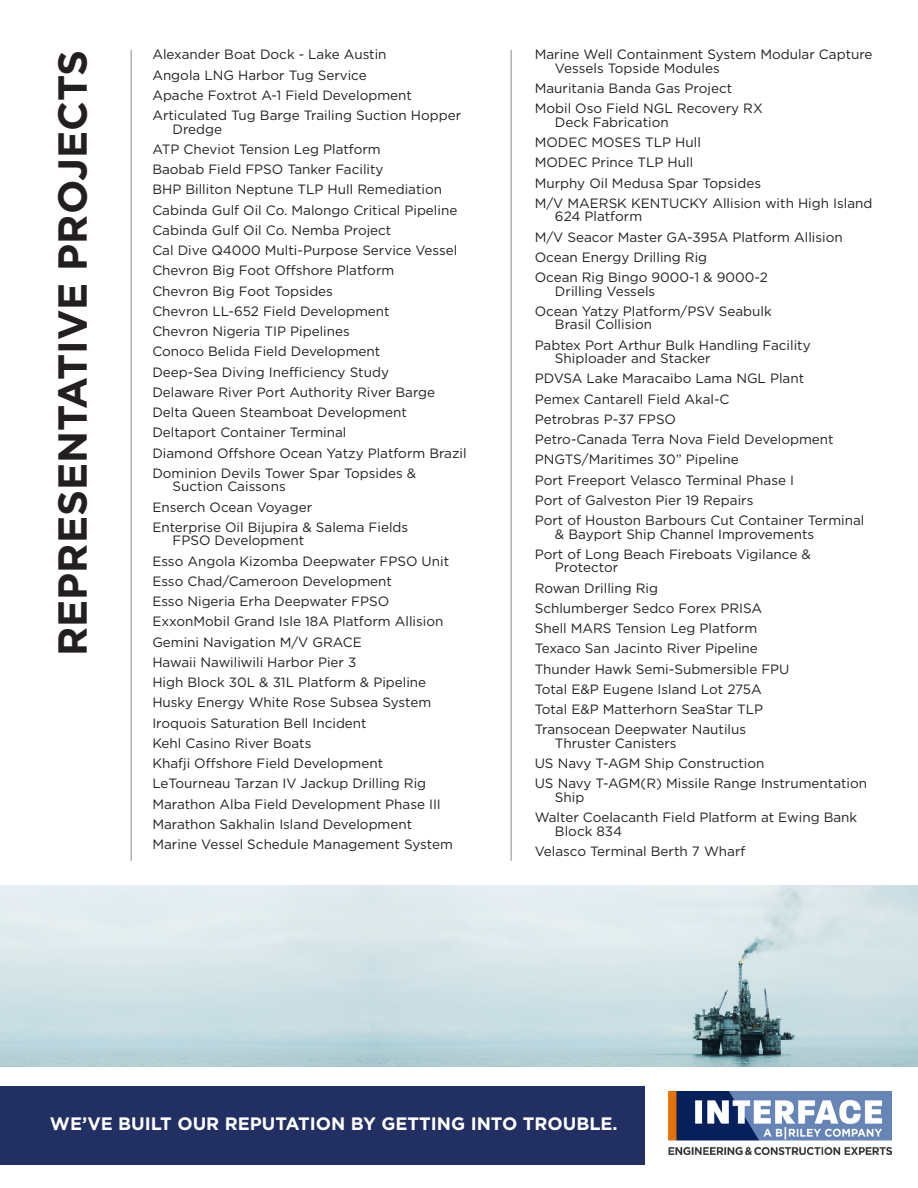
<style>
.page{position:relative;width:918px;height:1188px;background:#fff}
.page>*{position:absolute;margin:0;border:0;box-sizing:border-box;transform-origin:0 0}
.t1{font:700 40.5px "Gotham";color:#231f20}
.t2{font:700 18px "Gotham";color:#fff}
.FS_Project_List_SAS{font:13.5px/13.5px "Gotham";color:#231f20}
</style>
<div class="page">
<img style="left:669px;top:1091px;width:222px;height:63px">
<div style="left:0;top:1086px;width:644px;height:79px;background:#212f63"></div>
<hr style="left:510px;top:50px;width:2px;height:811px;background:#b2b2b2">
<hr style="left:130px;top:50px;width:2px;height:811px;background:#b2b2b2">
<img style="left:0;top:886px;width:918px;height:180px">
<p class="t1" style="left:49px;top:656px;width:608px;rotate:-90deg">REPRESENTATIVE PROJECTS</p>
<p class="FS_Project_List_SAS" style="left:152px;top:48px;width:236px">Alexander Boat Dock - Lake Austin</p>
<p class="FS_Project_List_SAS" style="left:152px;top:68px;width:216px">Angola LNG Harbor Tug Service</p>
<p class="FS_Project_List_SAS" style="left:152px;top:88px;width:261px">Apache Foxtrot A-1 Field Development</p>
<p class="FS_Project_List_SAS" style="left:173px;top:108px;width:290px;text-indent:-20px">Articulated Tug Barge Trailing Suction Hopper<br>Dredge</p>
<p class="FS_Project_List_SAS" style="left:152px;top:142px;width:230px">ATP Cheviot Tension Leg Platform</p>
<p class="FS_Project_List_SAS" style="left:152px;top:162px;width:233px">Baobab Field FPSO Tanker Facility</p>
<p class="FS_Project_List_SAS" style="left:152px;top:183px;width:291px">BHP Billiton Neptune TLP Hull Remediation</p>
<p class="FS_Project_List_SAS" style="left:152px;top:203px;width:307px">Cabinda Gulf Oil Co. Malongo Critical Pipeline</p>
<p class="FS_Project_List_SAS" style="left:152px;top:223px;width:241px">Cabinda Gulf Oil Co. Nemba Project</p>
<p class="FS_Project_List_SAS" style="left:152px;top:243px;width:307px">Cal Dive Q4000 Multi-Purpose Service Vessel</p>
<p class="FS_Project_List_SAS" style="left:152px;top:264px;width:243px">Chevron Big Foot Offshore Platform</p>
<p class="FS_Project_List_SAS" style="left:152px;top:284px;width:182px">Chevron Big Foot Topsides</p>
<p class="FS_Project_List_SAS" style="left:152px;top:304px;width:239px">Chevron LL-652 Field Development</p>
<p class="FS_Project_List_SAS" style="left:152px;top:324px;width:199px">Chevron Nigeria TIP Pipelines</p>
<p class="FS_Project_List_SAS" style="left:152px;top:345px;width:230px">Conoco Belida Field Development</p>
<p class="FS_Project_List_SAS" style="left:152px;top:365px;width:238px">Deep-Sea Diving Inefficiency Study</p>
<p class="FS_Project_List_SAS" style="left:152px;top:385px;width:284px">Delaware River Port Authority River Barge</p>
<p class="FS_Project_List_SAS" style="left:152px;top:405px;width:256px">Delta Queen Steamboat Development</p>
<p class="FS_Project_List_SAS" style="left:152px;top:426px;width:196px">Deltaport Container Terminal</p>
<p class="FS_Project_List_SAS" style="left:152px;top:446px;width:316px">Diamond Offshore Ocean Yatzy Platform Brazil</p>
<p class="FS_Project_List_SAS" style="left:173px;top:466px;width:245px;text-indent:-20px">Dominion Devils Tower Spar Topsides &amp;<br>Suction Caissons</p>
<p class="FS_Project_List_SAS" style="left:152px;top:500px;width:161px">Enserch Ocean Voyager</p>
<p class="FS_Project_List_SAS" style="left:173px;top:520px;width:237px;text-indent:-20px">Enterprise Oil Bijupira &amp; Salema Fields<br>FPSO Development</p>
<p class="FS_Project_List_SAS" style="left:152px;top:554px;width:298px">Esso Angola Kizomba Deepwater FPSO Unit</p>
<p class="FS_Project_List_SAS" style="left:152px;top:574px;width:241px">Esso Chad/Cameroon Development</p>
<p class="FS_Project_List_SAS" style="left:152px;top:594px;width:238px">Esso Nigeria Erha Deepwater FPSO</p>
<p class="FS_Project_List_SAS" style="left:152px;top:615px;width:293px">ExxonMobil Grand Isle 18A Platform Allision</p>
<p class="FS_Project_List_SAS" style="left:152px;top:635px;width:211px">Gemini Navigation M/V GRACE</p>
<p class="FS_Project_List_SAS" style="left:152px;top:655px;width:206px">Hawaii Nawiliwili Harbor Pier 3</p>
<p class="FS_Project_List_SAS" style="left:152px;top:675px;width:275px">High Block 30L &amp; 31L Platform &amp; Pipeline</p>
<p class="FS_Project_List_SAS" style="left:152px;top:696px;width:280px">Husky Energy White Rose Subsea System</p>
<p class="FS_Project_List_SAS" style="left:152px;top:716px;width:216px">Iroquois Saturation Bell Incident</p>
<p class="FS_Project_List_SAS" style="left:152px;top:736px;width:161px">Kehl Casino River Boats</p>
<p class="FS_Project_List_SAS" style="left:152px;top:756px;width:232px">Khafji Offshore Field Development</p>
<p class="FS_Project_List_SAS" style="left:152px;top:777px;width:275px">LeTourneau Tarzan IV Jackup Drilling Rig</p>
<p class="FS_Project_List_SAS" style="left:152px;top:797px;width:290px">Marathon Alba Field Development Phase III</p>
<p class="FS_Project_List_SAS" style="left:152px;top:817px;width:261px">Marathon Sakhalin Island Development</p>
<p class="FS_Project_List_SAS" style="left:152px;top:837px;width:302px">Marine Vessel Schedule Management System</p>
<p class="FS_Project_List_SAS" style="left:555px;top:48px;width:319px;text-indent:-20px">Marine Well Containment System Modular Capture<br>Vessels Topside Modules</p>
<p class="FS_Project_List_SAS" style="left:535px;top:81px;width:199px">Mauritania Banda Gas Project</p>
<p class="FS_Project_List_SAS" style="left:555px;top:102px;width:209px;text-indent:-20px">Mobil Oso Field NGL Recovery RX<br>Deck Fabrication</p>
<p class="FS_Project_List_SAS" style="left:535px;top:135px;width:168px">MODEC MOSES TLP Hull</p>
<p class="FS_Project_List_SAS" style="left:535px;top:156px;width:160px">MODEC Prince TLP Hull</p>
<p class="FS_Project_List_SAS" style="left:535px;top:176px;width:228px">Murphy Oil Medusa Spar Topsides</p>
<p class="FS_Project_List_SAS" style="left:555px;top:196px;width:319px;text-indent:-20px">M/V MAERSK KENTUCKY Allision with High Island<br>624 Platform</p>
<p class="FS_Project_List_SAS" style="left:535px;top:230px;width:310px">M/V Seacor Master GA-395A Platform Allision</p>
<p class="FS_Project_List_SAS" style="left:535px;top:250px;width:174px">Ocean Energy Drilling Rig</p>
<p class="FS_Project_List_SAS" style="left:555px;top:270px;width:214px;text-indent:-20px">Ocean Rig Bingo 9000-1 &amp; 9000-2<br>Drilling Vessels</p>
<p class="FS_Project_List_SAS" style="left:555px;top:304px;width:218px;text-indent:-20px">Ocean Yatzy Platform/PSV Seabulk<br>Brasil Collision</p>
<p class="FS_Project_List_SAS" style="left:555px;top:338px;width:257px;text-indent:-20px">Pabtex Port Arthur Bulk Handling Facility<br>Shiploader and Stacker</p>
<p class="FS_Project_List_SAS" style="left:535px;top:372px;width:271px">PDVSA Lake Maracaibo Lama NGL Plant</p>
<p class="FS_Project_List_SAS" style="left:535px;top:392px;width:196px">Pemex Cantarell Field Akal-C</p>
<p class="FS_Project_List_SAS" style="left:535px;top:412px;width:143px">Petrobras P-37 FPSO</p>
<p class="FS_Project_List_SAS" style="left:535px;top:432px;width:300px">Petro-Canada Terra Nova Field Development</p>
<p class="FS_Project_List_SAS" style="left:535px;top:453px;width:206px">PNGTS/Maritimes 30” Pipeline</p>
<p class="FS_Project_List_SAS" style="left:535px;top:473px;width:261px">Port Freeport Velasco Terminal Phase I</p>
<p class="FS_Project_List_SAS" style="left:535px;top:493px;width:220px">Port of Galveston Pier 19 Repairs</p>
<p class="FS_Project_List_SAS" style="left:555px;top:513px;width:311px;text-indent:-20px">Port of Houston Barbours Cut Container Terminal &amp; Bayport Ship Channel Improvements</p>
<p class="FS_Project_List_SAS" style="left:555px;top:547px;width:257px;text-indent:-20px">Port of Long Beach Fireboats Vigilance &amp;<br>Protector</p>
<p class="FS_Project_List_SAS" style="left:535px;top:581px;width:125px">Rowan Drilling Rig</p>
<p class="FS_Project_List_SAS" style="left:535px;top:601px;width:229px">Schlumberger Sedco Forex PRISA</p>
<p class="FS_Project_List_SAS" style="left:535px;top:621px;width:224px">Shell MARS Tension Leg Platform</p>
<p class="FS_Project_List_SAS" style="left:535px;top:642px;width:225px">Texaco San Jacinto River Pipeline</p>
<p class="FS_Project_List_SAS" style="left:535px;top:662px;width:256px">Thunder Hawk Semi-Submersible FPU</p>
<p class="FS_Project_List_SAS" style="left:535px;top:682px;width:229px">Total E&amp;P Eugene Island Lot 275A</p>
<p class="FS_Project_List_SAS" style="left:535px;top:702px;width:230px">Total E&amp;P Matterhorn SeaStar TLP</p>
<p class="FS_Project_List_SAS" style="left:555px;top:723px;width:193px;text-indent:-20px">Transocean Deepwater Nautilus<br>Thruster Canisters</p>
<p class="FS_Project_List_SAS" style="left:535px;top:756px;width:231px">US Navy T-AGM Ship Construction</p>
<p class="FS_Project_List_SAS" style="left:555px;top:777px;width:314px;text-indent:-20px">US Navy T-AGM(R) Missile Range Instrumentation<br>Ship</p>
<p class="FS_Project_List_SAS" style="left:555px;top:810px;width:304px;text-indent:-20px">Walter Coelacanth Field Platform at Ewing Bank<br>Block 834</p>
<p class="FS_Project_List_SAS" style="left:535px;top:844px;width:212px">Velasco Terminal Berth 7 Wharf</p>
<p class="t2" style="left:50px;top:1113px;width:569px">WE’VE BUILT OUR REPUTATION BY GETTING INTO TROUBLE.</p>
</div>
